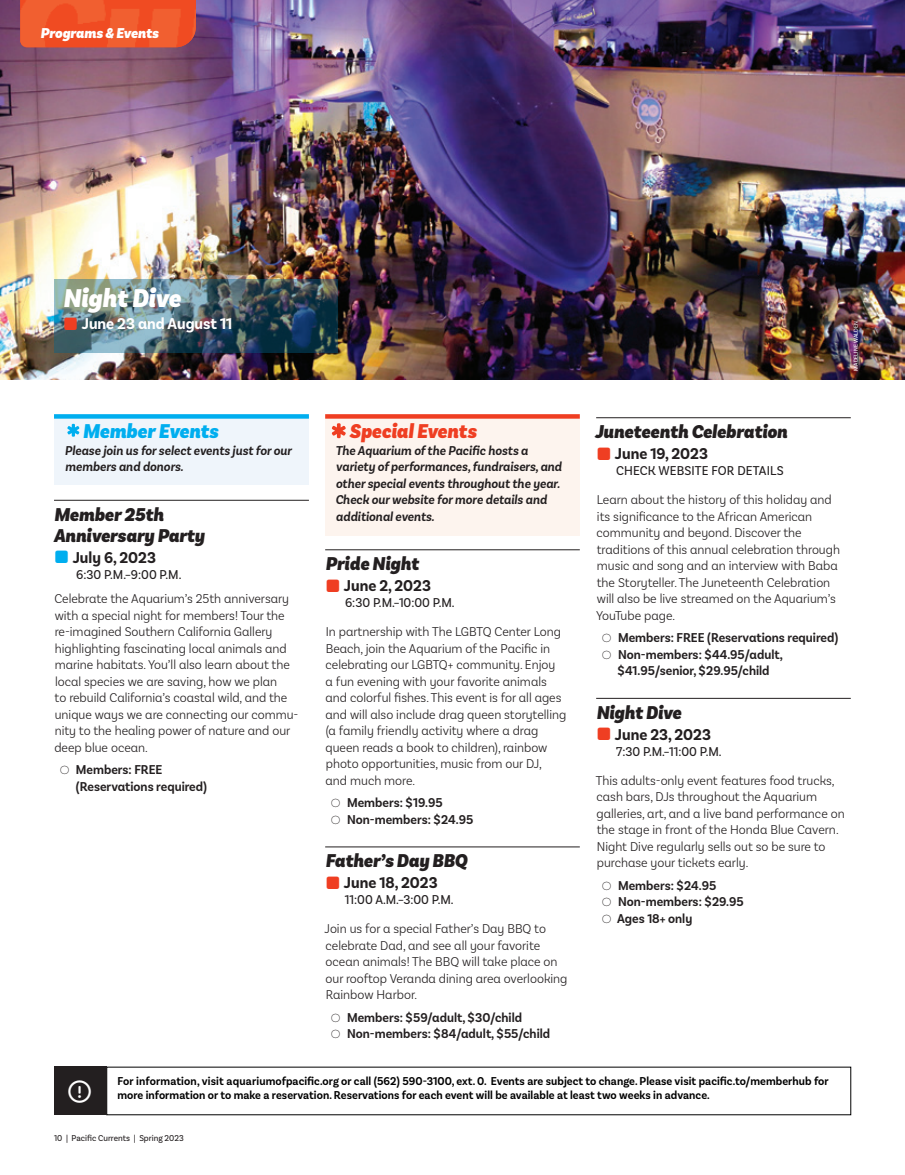
<style>
.page{position:relative;width:905px;height:1175px;background:#fff}
.page>*{position:absolute;margin:0;border:0;box-sizing:border-box;transform-origin:0 0}
.EV_-_Title_-_First{font:italic 900 27px "Basic Sans Narrow";color:#fff}
.Font_Awesome_Icon{font:22.5px "Font Awesome 6 Pro";color:#fff}
.EV_-_Header_SE{font:italic 900 21px "Basic Sans Narrow";color:#ef3e22}
.EV_-_Header_ME{font:italic 900 21px "Basic Sans Narrow";color:#00aeef}
.EV_-_Title{font:italic 900 19.5px "Basic Sans Narrow";color:#231f20}
.EV_-_Title_-_First-2{font:italic 900 19.5px/21px "Basic Sans Narrow";color:#231f20}
.t1{font:700 16.5px "Basic Sans Alt Narrow";color:#231f20}
.t2{font:700 16.5px "Basic Sans Alt Narrow";color:#fff}
.t3{font:italic 900 15px "Basic Sans Narrow";color:#fff}
.ED_-_Text{font:300 13.5px/16.5px "Basic Sans Alt Narrow";color:#231f20}
.EV_-_Text{font:300 13.5px/16.5px "Basic Sans Alt Narrow";color:#231f20}
.t4{font:600 13.5px/16.5px "Basic Sans Alt Narrow";color:#231f20}
.EV_-_Header_-_Subtex{font:italic 600 13.5px/16.5px "Basic Sans Narrow";color:#231f20}
.t5{font:13.5px "Basic Sans Alt Narrow";letter-spacing:.01em;color:#231f20}
.Basic_-_Info{font:600 12px/14.4px "Basic Sans Narrow";letter-spacing:.005em;color:#000001}
.t6{font:9px "Basic Sans Narrow";color:#231f20}
.Basic_-_Credit_KO{font:6px "Basic Sans Narrow";letter-spacing:.01em;color:#fff}
.s1{color:#ef3e22}
.s2{color:#00aeef}
</style>
<div class="page">
<div style="left:325px;top:416px;width:255px;height:119px;background:#fdf4ee"></div>
<svg style="left:325px;top:414px;width:255px;height:4px"></svg>
<hr style="left:325px;top:549px;width:255px;height:1px;background:#231f20">
<hr style="left:325px;top:846px;width:255px;height:1px;background:#231f20">
<svg style="left:332px;top:423px;width:14px;height:15px"></svg>
<div style="left:54px;top:416px;width:255px;height:68px;background:#eff5fb"></div>
<svg style="left:54px;top:414px;width:255px;height:4px"></svg>
<hr style="left:54px;top:500px;width:255px;height:1px;background:#231f20">
<svg style="left:67px;top:424px;width:12px;height:12px"></svg>
<hr style="left:596px;top:417px;width:254px;height:1px;background:#231f20">
<hr style="left:596px;top:698px;width:254px;height:1px;background:#231f20">
<div style="left:54px;top:1066px;width:53px;height:48px;background:#231f20"></div>
<img style="left:0;top:0;width:904px;height:380px">
<img style="left:54px;top:279px;width:284px;height:73px">
<img style="left:20px;top:0;width:176px;height:47px">
<p class="t3" style="left:40px;top:24px;width:120px">Programs &amp; Events</p>
<p class="EV_-_Title_-_First" style="left:63px;top:283px;width:119px">Night Dive</p>
<p class="t2" style="left:65px;top:314px;width:169px"><span class="s1">⏹</span> June 23 and August 11</p>
<p class="Basic_-_Credit_KO" style="left:852px;top:370px;width:51px;rotate:-90deg">MADELINE WALDEN</p>
<p class="EV_-_Header_ME" style="left:83px;top:419px;width:137px">Member Events</p>
<p class="EV_-_Header_-_Subtex" style="left:65px;top:442px;width:228px">Please join us for select events just for our members and donors.</p>
<p class="EV_-_Title_-_First-2" style="left:54px;top:505px;width:152px">Member 25th<br>Anniversary Party</p>
<p class="t1" style="left:56px;top:548px;width:102px"><span class="s2">⏹</span> July 6, 2023</p>
<p class="t5" style="left:76px;top:567px;width:107px">6:30 P.M.–9:00 P.M.</p>
<p class="EV_-_Text" style="left:54px;top:591px;width:246px">Celebrate the Aquarium’s 25th anniversary with a special night for members! Tour the re-imagined Southern California Gallery highlighting fascinating local animals and marine habitats. You’ll also learn about the local species we are saving, how we plan<br>to rebuild California’s coastal wild, and the unique ways we are connecting our commu&shy;nity to the healing power of nature and our deep blue ocean.</p>
<p class="t4" style="left:76px;top:762px;width:133px">Members: FREE (Reservations required)</p>
<p class="EV_-_Header_SE" style="left:349px;top:419px;width:129px">Special Events</p>
<p class="EV_-_Header_-_Subtex" style="left:335px;top:442px;width:228px">The Aquarium of the Pacific hosts a variety of performances, fundraisers, and other special events throughout the year.<br>Check our website for more details and additional events.</p>
<p class="EV_-_Title" style="left:325px;top:553px;width:95px">Pride Night</p>
<p class="t1" style="left:327px;top:576px;width:106px"><span class="s1">⏹</span> June 2, 2023</p>
<p class="t5" style="left:345px;top:595px;width:111px">6:30 P.M.–10:00 P.M.</p>
<p class="ED_-_Text" style="left:325px;top:624px;width:242px">In partnership with The LGBTQ Center Long Beach, join the Aquarium of the Pacific in celebrating our LGBTQ+ community. Enjoy<br>a fun evening with your favorite animals and colorful fishes. This event is for all ages and will also include drag queen storytelling (a family friendly activity where a drag queen reads a book to children), rainbow photo opportunities, music from our DJ, and much more.</p>
<p class="t4" style="left:347px;top:795px;width:97px">Members: $19.95</p>
<p class="t4" style="left:347px;top:811px;width:128px">Non-members: $24.95</p>
<p class="EV_-_Title" style="left:325px;top:850px;width:145px">Father’s Day BBQ</p>
<p class="t1" style="left:327px;top:873px;width:112px"><span class="s1">⏹</span> June 18, 2023</p>
<p class="t5" style="left:345px;top:892px;width:110px">11:00 A.M.–3:00 P.M.</p>
<p class="ED_-_Text" style="left:324px;top:921px;width:244px">Join us for a special Father’s Day BBQ to celebrate Dad, and see all your favorite ocean animals! The BBQ will take place on our rooftop Veranda dining area overlooking Rainbow Harbor.</p>
<p class="t4" style="left:347px;top:1009px;width:176px">Members: $59/adult, $30/child</p>
<p class="t4" style="left:347px;top:1026px;width:204px">Non-members: $84/adult, $55/child</p>
<p class="EV_-_Title" style="left:594px;top:421px;width:194px">Juneteenth Celebration</p>
<p class="t1" style="left:597px;top:444px;width:112px"><span class="s1">⏹</span> June 19, 2023</p>
<p class="t5" style="left:616px;top:463px;width:169px">CHECK WEBSITE FOR DETAILS</p>
<p class="EV_-_Text" style="left:596px;top:492px;width:245px">Learn about the history of this holiday and its significance to the African American community and beyond. Discover the traditions of this annual celebration through music and song and an interview with Baba the Storyteller. The Juneteenth Celebration will also be live streamed on the Aquarium’s YouTube page.</p>
<p class="t4" style="left:618px;top:630px;width:222px">Members: FREE (Reservations required)</p>
<p class="t4" style="left:617px;top:646px;width:167px">Non-members: $44.95/adult, $41.95/senior, $29.95/child</p>
<p class="EV_-_Title" style="left:596px;top:701px;width:87px">Night Dive</p>
<p class="t1" style="left:597px;top:725px;width:115px"><span class="s1">⏹</span> June 23, 2023</p>
<p class="t5" style="left:616px;top:744px;width:107px">7:30 P.M.–11:00 P.M.</p>
<p class="ED_-_Text" style="left:596px;top:772px;width:250px">This adults-only event features food trucks, cash bars, DJs throughout the Aquarium galleries, art, and a live band performance on the stage in front of the Honda Blue Cavern.<br>Night Dive regularly sells out so be sure to purchase your tickets early.</p>
<p class="t4" style="left:618px;top:877px;width:100px">Members: $24.95</p>
<p class="t4" style="left:618px;top:894px;width:127px">Non-members: $29.95</p>
<p class="t4" style="left:617px;top:910px;width:77px">Ages 18+ only</p>
<p class="Font_Awesome_Icon" style="left:69px;top:1079px;width:24px">●▼□■●</p>
<p class="Basic_-_Info" style="left:117px;top:1074px;width:712px">For information, visit aquariumofpacific.org or call (562) 590-3100, ext. 0. Events are subject to change. Please visit pacific.to/memberhub for more information or to make a reservation. Reservations for each event will be available at least two weeks in advance.</p>
<p class="t6" style="left:54px;top:1133px;width:131px">10 | Pacific Currents | Spring 2023</p>
</div>
